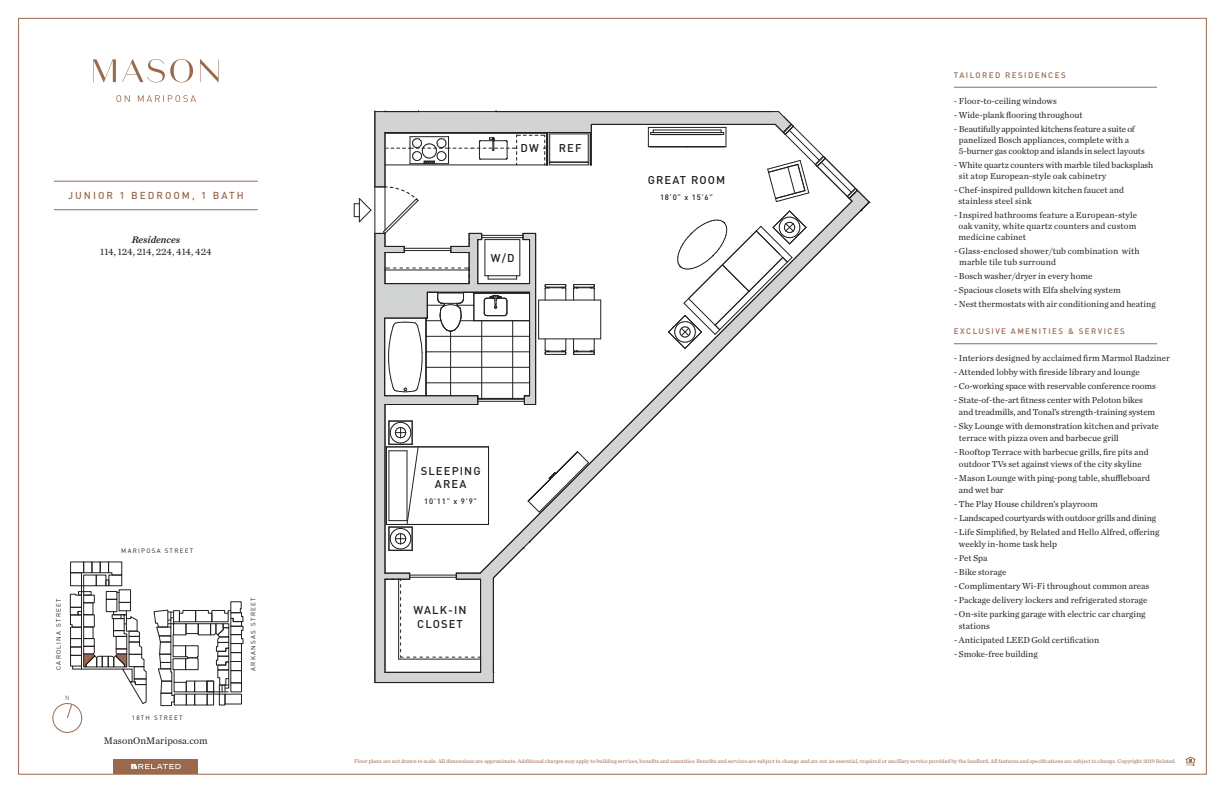
<style>
.page{position:relative;width:1224px;height:792px;background:#fff}
.page>*{position:absolute;margin:0;border:0;box-sizing:border-box;transform-origin:0 0}
.t1{font:500 11.2px/13.4px "DIN";letter-spacing:.1em;color:#211d1e;text-align:center}
.t2{font:10px "Chronicle Text G1";color:#231f20}
.t3{font:500 10px "DIN";letter-spacing:.2em;color:#9a694d}
.t4{font:italic 10px "Chronicle Text G1 Semi";color:#231f20}
.t5{font:9px/11px "Chronicle Text G1";color:#231f20}
.t6{font:9px "Chronicle Text G1";letter-spacing:-.02em;color:#231f20}
.t7{font:500 8px "DIN";letter-spacing:.18em;color:#9a694d}
.t8{font:500 7.7px "DIN";letter-spacing:.1em;color:#211d1e}
.t9{font:6.3px "DIN";letter-spacing:.2em;color:#231f20}
.t10{font:6.3px "DIN";color:#9a694d}
.t11{font:5.7px "Chronicle Text G1";color:#9a694d}
</style>
<div class="page">
<svg style="left:93px;top:59px;width:126px;height:43px"></svg>
<svg style="left:1186px;top:757px;width:9px;height:9px"></svg>
<div style="left:114px;top:759px;width:84px;height:15px;background:#9a694d"></div>
<svg style="left:131px;top:764px;width:50px;height:5px"></svg>
<hr style="left:954px;top:87px;width:203px;height:1px;background:#9a694d">
<hr style="left:954px;top:344px;width:203px;height:1px;background:#9a694d">
<hr style="left:54px;top:181px;width:204px;height:1px;background:#9a694d">
<hr style="left:54px;top:209px;width:204px;height:1px;background:#9a694d">
<svg style="left:375px;top:112px;width:292px;height:570px"></svg>
<hr style="left:385px;top:133px;width:162px;height:1px;background:#231f20">
<hr style="left:385px;top:164px;width:162px;height:1px;background:#231f20">
<hr style="left:590px;top:133px;width:1px;height:32px;background:#231f20">
<hr style="left:591px;top:133px;width:1px;height:32px;background:#231f20">
<svg style="left:386px;top:268px;width:83px;height:15px"></svg>
<hr style="left:375px;top:111px;width:1px;height:76px;background:#231f20">
<hr style="left:550px;top:133px;width:38px;height:1px;background:#231f20">
<hr style="left:549px;top:134px;width:1px;height:31px;background:#231f20">
<hr style="left:550px;top:164px;width:38px;height:1px;background:#231f20">
<hr style="left:588px;top:134px;width:1px;height:31px;background:#231f20">
<hr style="left:550px;top:162px;width:38px;height:1px;background:#231f20">
<hr style="left:653px;top:130px;width:68px;height:1px;background:#231f20">
<hr style="left:653px;top:134px;width:69px;height:1px;background:#231f20">
<hr style="left:653px;top:132px;width:68px;height:1px;background:#231f20">
<svg style="left:648px;top:128px;width:6px;height:18px"></svg>
<hr style="left:648px;top:146px;width:78px;height:1px;background:#231f20">
<hr style="left:648px;top:127px;width:78px;height:1px;background:#231f20">
<hr style="left:375px;top:111px;width:404px;height:1px;background:#231f20">
<hr style="left:374px;top:112px;width:1px;height:75px;background:#231f20">
<hr style="left:385px;top:133px;width:1px;height:54px;background:#231f20">
<hr style="left:385px;top:132px;width:206px;height:1px;background:#231f20">
<svg style="left:590px;top:124px;width:2px;height:9px"></svg>
<hr style="left:591px;top:124px;width:184px;height:1px;background:#231f20">
<svg style="left:667px;top:111px;width:204px;height:108px"></svg>
<svg style="left:479px;top:200px;width:374px;height:374px"></svg>
<svg style="left:385px;top:421px;width:205px;height:262px"></svg>
<hr style="left:385px;top:405px;width:1px;height:168px;background:#231f20">
<hr style="left:385px;top:404px;width:93px;height:1px;background:#231f20">
<hr style="left:385px;top:395px;width:93px;height:1px;background:#231f20">
<hr style="left:384px;top:318px;width:1px;height:78px;background:#231f20">
<hr style="left:385px;top:318px;width:42px;height:1px;background:#231f20">
<svg style="left:388px;top:292px;width:120px;height:113px"></svg>
<hr style="left:427px;top:292px;width:103px;height:1px;background:#231f20">
<hr style="left:529px;top:292px;width:1px;height:104px;background:#231f20">
<svg style="left:524px;top:395px;width:11px;height:10px"></svg>
<hr style="left:535px;top:233px;width:1px;height:172px;background:#231f20">
<svg style="left:523px;top:233px;width:12px;height:7px"></svg>
<hr style="left:529px;top:240px;width:1px;height:44px;background:#231f20">
<hr style="left:478px;top:283px;width:52px;height:1px;background:#231f20">
<hr style="left:477px;top:240px;width:1px;height:44px;background:#231f20">
<svg style="left:450px;top:233px;width:32px;height:20px"></svg>
<hr style="left:469px;top:253px;width:1px;height:31px;background:#231f20">
<hr style="left:385px;top:283px;width:84px;height:1px;background:#231f20">
<hr style="left:385px;top:253px;width:1px;height:31px;background:#231f20">
<svg style="left:354px;top:186px;width:65px;height:67px"></svg>
<hr style="left:374px;top:233px;width:1px;height:450px;background:#231f20">
<hr style="left:375px;top:682px;width:118px;height:1px;background:#231f20">
<hr style="left:493px;top:578px;width:1px;height:105px;background:#231f20">
<hr style="left:398px;top:579px;width:1px;height:80px;background:#231f20">
<hr style="left:399px;top:659px;width:82px;height:1px;background:#231f20">
<hr style="left:385px;top:270px;width:84px;height:1px;background:#231f20">
<svg style="left:387px;top:133px;width:161px;height:32px"></svg>
<hr style="left:478px;top:399px;width:46px;height:1px;background:#231f20">
<hr style="left:478px;top:401px;width:46px;height:1px;background:#231f20">
<hr style="left:410px;top:575px;width:46px;height:1px;background:#231f20">
<hr style="left:410px;top:577px;width:46px;height:1px;background:#231f20">
<hr style="left:404px;top:248px;width:47px;height:1px;background:#231f20">
<hr style="left:404px;top:250px;width:47px;height:1px;background:#231f20">
<hr style="left:482px;top:235px;width:41px;height:1px;background:#231f20">
<hr style="left:482px;top:237px;width:41px;height:1px;background:#231f20">
<hr style="left:374px;top:187px;width:1px;height:46px;background:#231f20">
<hr style="left:385px;top:187px;width:1px;height:43px;background:#231f20">
<svg style="left:153px;top:601px;width:91px;height:105px"></svg>
<svg style="left:52px;top:561px;width:95px;height:172px"></svg>
<div style="left:173px;top:610px;width:7px;height:12px;border:1px solid #231f20"></div>
<p class="t3" style="left:68px;top:189px;width:177px">JUNIOR 1 BEDROOM, 1 BATH</p>
<p class="t4" style="left:132px;top:232px;width:50px">Residences</p>
<p class="t2" style="left:100px;top:244px;width:113px">114, 124, 214, 224, 414, 424</p>
<p class="t9" style="left:121px;top:546px;width:73px">MARIPOSA STREET</p>
<p class="t9" style="left:55px;top:670px;width:73px;rotate:-90deg">CAROLINA STREET</p>
<p class="t9" style="left:249px;top:671px;width:75px;rotate:-90deg">ARKANSAS STREET</p>
<p class="t10" style="left:65px;top:693px;width:6px">N</p>
<p class="t2" style="left:104px;top:733px;width:105px">MasonOnMariposa.com</p>
<p class="t9" style="left:132px;top:714px;width:52px">18TH STREET</p>
<p class="t1" style="left:521px;top:141px;width:20px">DW</p>
<p class="t1" style="left:559px;top:141px;width:24px">REF</p>
<p class="t1" style="left:491px;top:251px;width:25px">W/D</p>
<p class="t1" style="left:648px;top:173px;width:79px">GREAT ROOM</p>
<p class="t8" style="left:660px;top:193px;width:54px">18’0” x 15’6”</p>
<p class="t1" style="left:421px;top:464px;width:62px">SLEEPING<br>AREA</p>
<p class="t8" style="left:424px;top:497px;width:54px">10’11” x 9’9”</p>
<p class="t1" style="left:413px;top:603px;width:55px">WALK-IN<br>CLOSET</p>
<p class="t7" style="left:954px;top:70px;width:113px">TAILORED RESIDENCES</p>
<p class="t5" style="left:954px;top:95px;width:104px">- Floor-to-ceiling windows</p>
<p class="t5" style="left:954px;top:109px;width:130px">- Wide-plank flooring throughout</p>
<p class="t5" style="left:959px;top:123px;width:187px;text-indent:-5px">- Beautifully appointed kitchens feature a suite of panelized Bosch appliances, complete with a<br>5-burner gas cooktop and islands in select layouts</p>
<p class="t5" style="left:959px;top:159px;width:196px;text-indent:-5px">- White quartz counters with marble tiled backsplash sit atop European-style oak cabinetry</p>
<p class="t5" style="left:958px;top:184px;width:167px;text-indent:-4px">- Chef-inspired pulldown kitchen faucet and stainless steel sink</p>
<p class="t5" style="left:958px;top:209px;width:180px;text-align:justify;text-indent:-4px">- Inspired bathrooms feature a European-style oak vanity, white quartz counters and custom medicine cabinet</p>
<p class="t5" style="left:959px;top:245px;width:182px;text-indent:-5px">- Glass-enclosed shower/tub combination with marble tile tub surround</p>
<p class="t5" style="left:954px;top:270px;width:140px">- Bosch washer/dryer in every home</p>
<p class="t5" style="left:954px;top:284px;width:168px">- Spacious closets with Elfa shelving system</p>
<p class="t5" style="left:954px;top:298px;width:203px">- Nest thermostats with air conditioning and heating</p>
<p class="t7" style="left:954px;top:326px;width:173px">EXCLUSIVE AMENITIES &amp; SERVICES</p>
<p class="t5" style="left:954px;top:352px;width:217px">- Interiors designed by acclaimed firm Marmol Radziner</p>
<p class="t5" style="left:954px;top:366px;width:187px">- Attended lobby with fireside library and lounge</p>
<p class="t5" style="left:954px;top:380px;width:203px">- Co-working space with reservable conference rooms</p>
<p class="t5" style="left:959px;top:393px;width:198px;line-height:12px;text-indent:-5px">- State-of-the-art fitness center with Peloton bikes and treadmills, and Tonal’s strength-training system</p>
<p class="t5" style="left:959px;top:419px;width:202px;line-height:12px;text-indent:-5px">- Sky Lounge with demonstration kitchen and private terrace with pizza oven and barbecue grill</p>
<p class="t5" style="left:954px;top:445px;width:196px;line-height:12px;text-align:center">- Rooftop Terrace with barbecue grills, fire pits and outdoor TVs set against views of the city skyline</p>
<p class="t5" style="left:959px;top:471px;width:193px;line-height:12px;text-indent:-5px">- Mason Lounge with ping-pong table, shuffleboard and wet bar</p>
<p class="t5" style="left:954px;top:498px;width:145px">- The Play House children’s playroom</p>
<p class="t6" style="left:954px;top:511px;width:204px">- Landscaped courtyards with outdoor grills and dining</p>
<p class="t5" style="left:959px;top:525px;width:202px;line-height:12px;text-indent:-5px">- Life Simplified, by Related and Hello Alfred, offering weekly in-home task help</p>
<p class="t5" style="left:954px;top:552px;width:35px">- Pet Spa</p>
<p class="t5" style="left:954px;top:566px;width:54px">- Bike storage</p>
<p class="t5" style="left:954px;top:580px;width:197px">- Complimentary Wi-Fi throughout common areas</p>
<p class="t5" style="left:954px;top:594px;width:195px">- Package delivery lockers and refrigerated storage</p>
<p class="t5" style="left:959px;top:607px;width:188px;line-height:12px;text-indent:-5px">- On-site parking garage with electric car charging stations</p>
<p class="t5" style="left:954px;top:634px;width:147px">- Anticipated LEED Gold certification</p>
<p class="t5" style="left:954px;top:648px;width:85px">- Smoke-free building</p>
<p class="t11" style="left:354px;top:757px;width:823px">Floor plans are not drawn to scale. All dimensions are approximate. Additional charges may apply to building services, benefits and amenities. Benefits and services are subject to change and are not an essential, required or ancillary service provided by the landlord. All features and specifications are subject to change. Copyright 2019 Related.</p>
</div>
